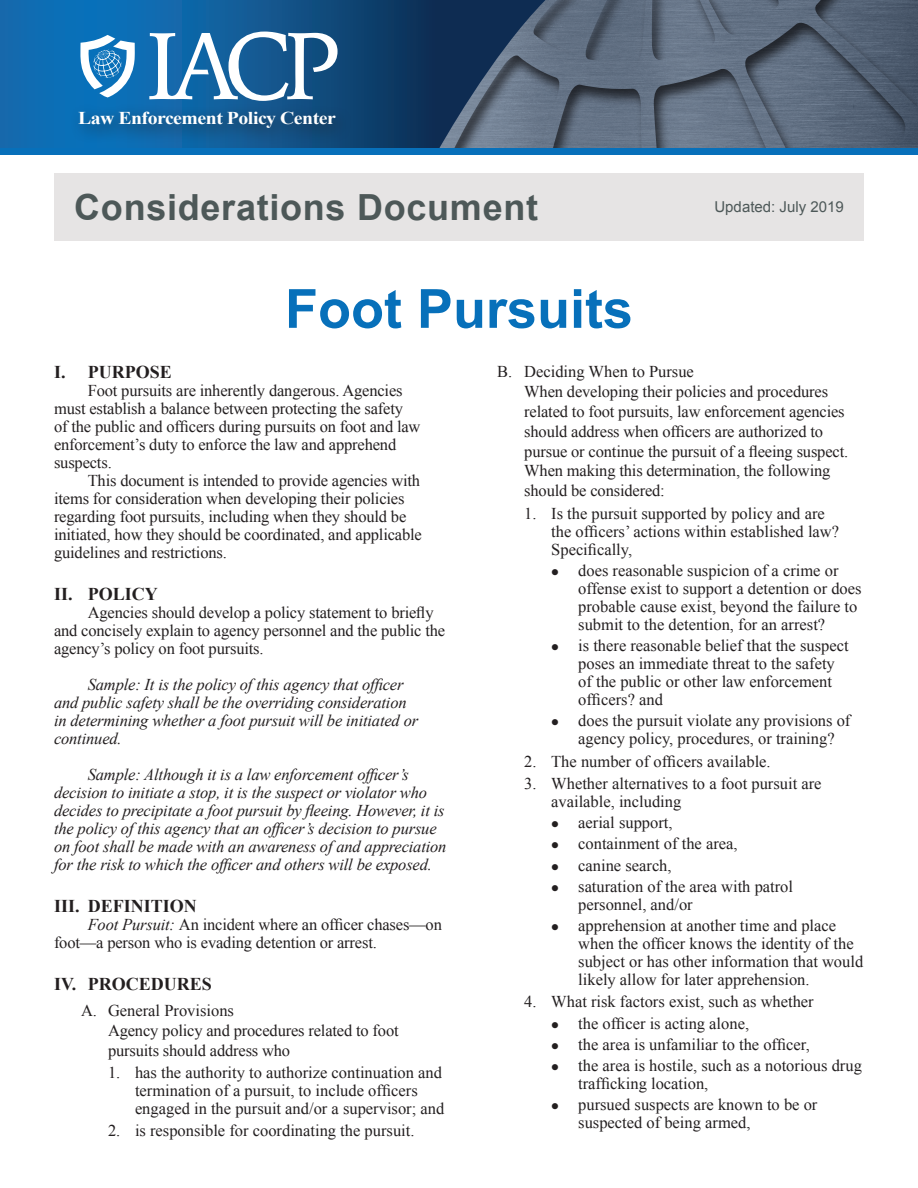
<style>
.page{position:relative;width:918px;height:1188px;background:#fff}
.page>*{position:absolute;margin:0;border:0;box-sizing:border-box;transform-origin:0 0}
.Policy_Title{font:700 54px "Arial";color:#0770ba}
.Header_-_Bar{font:700 36px "Arial";letter-spacing:.02em;color:#4d5858}
.t1{font:700 18px "Times New Roman";color:#231f20}
.t2{font:700 18px "Times New Roman";letter-spacing:-.025em;color:#fff;scale:1.1 1}
.Level_2_Body{font:16.5px/18px "Times New Roman";color:#231f20}
.Level_1_Body{font:16.5px/18px "Times New Roman";letter-spacing:-.01em;color:#231f20}
.Level_1_Body-2{font:italic 16.5px/18px "Times New Roman";letter-spacing:-.01em;color:#231f20}
.Updated{font:15px "Arial";color:#4d5858}
.s1{font-style:italic}
</style>
<div class="page">
<div style="left:346px;top:0;width:570px;height:148px;background:#231f20;opacity:.75"></div>
<svg style="left:0;top:0;width:546px;height:148px;background:#1c5484"></svg>
<div style="left:0;top:148px;width:918px;height:7px;background:#0770ba"></div>
<svg style="left:149px;top:32px;width:189px;height:69px"></svg>
<svg style="left:78px;top:35px;width:57px;height:62px"></svg>
<div style="left:70px;top:103px;width:284px;height:43px;background:#231f20;opacity:.75"></div>
<div style="left:54px;top:173px;width:810px;height:68px;background:#e6e4e4"></div>
<p class="t2" style="left:78px;top:106px;width:236px">Law Enforcement Policy Center</p>
<p class="Header_-_Bar" style="left:74px;top:184px;width:465px">Considerations Document</p>
<p class="Policy_Title" style="left:285px;top:273px;width:350px">Foot Pursuits</p>
<p class="Updated" style="left:714px;top:197px;width:131px">Updated: July 2019</p>
<p class="t1" style="left:54px;top:360px;width:119px">I. PURPOSE</p>
<p class="Level_1_Body" style="left:54px;top:381px;width:368px;text-indent:34px">Foot pursuits are inherently dangerous. Agencies must establish a balance between protecting the safety of the public and officers during pursuits on foot and law enforcement’s duty to enforce the law and apprehend suspects.</p>
<p class="Level_1_Body" style="left:54px;top:471px;width:369px;text-indent:34px">This document is intended to provide agencies with items for consideration when developing their policies regarding foot pursuits, including when they should be initiated, how they should be coordinated, and applicable guidelines and restrictions.</p>
<p class="t1" style="left:54px;top:582px;width:105px">II. POLICY</p>
<p class="Level_1_Body" style="left:54px;top:603px;width:393px;text-indent:34px">Agencies should develop a policy statement to briefly and concisely explain to agency personnel and the public the agency’s policy on foot pursuits.</p>
<p class="Level_1_Body-2" style="left:54px;top:675px;width:366px;text-indent:34px">Sample: It is the policy of this agency that officer and public safety shall be the overriding consideration in determining whether a foot pursuit will be initiated or continued.</p>
<p class="Level_1_Body-2" style="left:54px;top:765px;width:394px;text-indent:34px">Sample: Although it is a law enforcement officer’s decision to initiate a stop, it is the suspect or violator who decides to precipitate a foot pursuit by fleeing. However, it is the policy of this agency that an officer’s decision to pursue on foot shall be made with an awareness of and appreciation for the risk to which the officer and others will be exposed.</p>
<p class="t1" style="left:54px;top:893px;width:144px">III. DEFINITION</p>
<p class="Level_1_Body" style="left:54px;top:915px;width:389px;text-indent:34px"><span class="s1">Foot Pursuit:</span> An incident where an officer chases—on foot—a person who is evading detention or arrest.</p>
<p class="t1" style="left:54px;top:971px;width:159px">IV. PROCEDURES</p>
<p class="Level_2_Body" style="left:81px;top:1001px;width:155px">A. General Provisions</p>
<p class="Level_2_Body" style="left:108px;top:1020px;width:292px;line-height:19.8px">Agency policy and procedures related to foot pursuits should address who</p>
<p class="Level_2_Body" style="left:135px;top:1063px;width:311px;text-indent:-27px">1. has the authority to authorize continuation and termination of a pursuit, to include officers engaged in the pursuit and/or a supervisor; and</p>
<p class="Level_2_Body" style="left:108px;top:1122px;width:308px">2. is responsible for coordinating the pursuit.</p>
<p class="Level_2_Body" style="left:497px;top:363px;width:198px">B. Deciding When to Pursue</p>
<p class="Level_2_Body" style="left:524px;top:382px;width:325px;line-height:19.8px">When developing their policies and procedures related to foot pursuits, law enforcement agencies should address when officers are authorized to pursue or continue the pursuit of a fleeing suspect.<br>When making this determination, the following should be considered:</p>
<p class="Level_2_Body" style="left:551px;top:504px;width:289px;text-indent:-27px">1. Is the pursuit supported by policy and are the officers’ actions within established law?<br>Specifically,</p>
<p class="Level_2_Body" style="left:578px;top:561px;width:285px">does reasonable suspicion of a crime or offense exist to support a detention or does probable cause exist, beyond the failure to submit to the detention, for an arrest?</p>
<p class="Level_2_Body" style="left:578px;top:636px;width:272px">is there reasonable belief that the suspect poses an immediate threat to the safety of the public or other law enforcement officers? and</p>
<p class="Level_2_Body" style="left:578px;top:711px;width:274px">does the pursuit violate any provisions of agency policy, procedures, or training?</p>
<p class="Level_2_Body" style="left:524px;top:752px;width:248px">2. The number of officers available.</p>
<p class="Level_2_Body" style="left:551px;top:774px;width:272px;text-indent:-27px">3. Whether alternatives to a foot pursuit are available, including</p>
<p class="Level_2_Body" style="left:578px;top:813px;width:96px">aerial support,</p>
<p class="Level_2_Body" style="left:578px;top:835px;width:161px">containment of the area,</p>
<p class="Level_2_Body" style="left:578px;top:856px;width:95px">canine search,</p>
<p class="Level_2_Body" style="left:578px;top:877px;width:216px">saturation of the area with patrol personnel, and/or</p>
<p class="Level_2_Body" style="left:578px;top:916px;width:287px">apprehension at another time and place when the officer knows the identity of the subject or has other information that would likely allow for later apprehension.</p>
<p class="Level_2_Body" style="left:524px;top:993px;width:291px">4. What risk factors exist, such as whether</p>
<p class="Level_2_Body" style="left:578px;top:1014px;width:172px">the officer is acting alone,</p>
<p class="Level_2_Body" style="left:578px;top:1035px;width:233px">the area is unfamiliar to the officer,</p>
<p class="Level_2_Body" style="left:578px;top:1056px;width:285px">the area is hostile, such as a notorious drug trafficking location,</p>
<p class="Level_2_Body" style="left:578px;top:1096px;width:241px">pursued suspects are known to be or suspected of being armed,</p>
</div>
